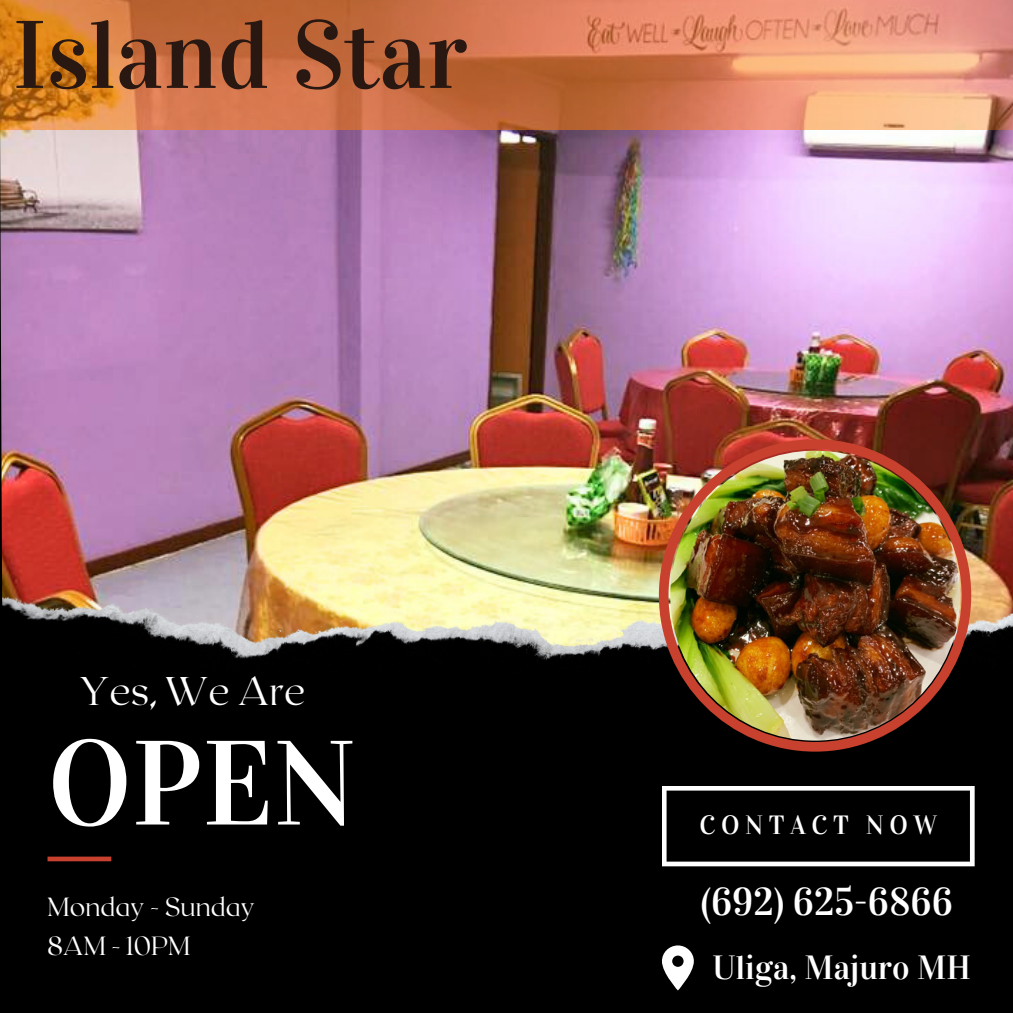
<style>
.page{position:relative;width:1013px;height:1013px;background:#fff}
.page>*{position:absolute;margin:0;border:0;box-sizing:border-box;transform-origin:0 0}
.t1{font:120px "Vidaloka";color:#fff}
.t2{font:96.12px "Vidaloka";color:#291812}
.t3{font:100 40px "Roxborough CF";color:#fff}
.t4{font:38.62px "Vidaloka";color:#fff}
.t5{font:33.38px "Vidaloka";color:#fff}
.t6{font:100 26.25px "Roxborough CF";color:#fff}
.t7{font:26.25px "Vidaloka";letter-spacing:.21em;color:#fff}
</style>
<div class="page">
<div style="left:0;top:0;width:1012px;height:1012px;background:#000"></div>
<img style="left:0;top:129px;width:1012px;height:468px">
<img style="left:2px;top:597px;width:1010px;height:63px">
<div style="left:48px;top:856px;width:63px;height:5px;background:#c8412e"></div>
<svg style="left:662px;top:786px;width:312px;height:80px"></svg>
<img style="left:659px;top:439px;width:312px;height:312px">
<img style="left:0;top:0;width:1012px;height:129px">
<svg style="left:662px;top:945px;width:32px;height:45px"></svg>
<img style="left:670px;top:450px;width:290px;height:290px;border-radius:50%">
<p class="t2" style="left:13px;top:-2px;width:456px">Island Star</p>
<p class="t3" style="left:79px;top:664px;width:227px">Yes, We Are</p>
<p class="t1" style="left:48px;top:711px;width:310px">OPEN</p>
<p class="t6" style="left:48px;top:889px;width:209px">Monday - Sunday</p>
<p class="t6" style="left:48px;top:929px;width:144px">8AM - 10PM</p>
<p class="t7" style="left:699px;top:809px;width:239px">CONTACT NOW</p>
<p class="t4" style="left:700px;top:878px;width:254px">(692) 625-6866</p>
<p class="t5" style="left:712px;top:947px;width:260px">Uliga, Majuro MH</p>
</div>
